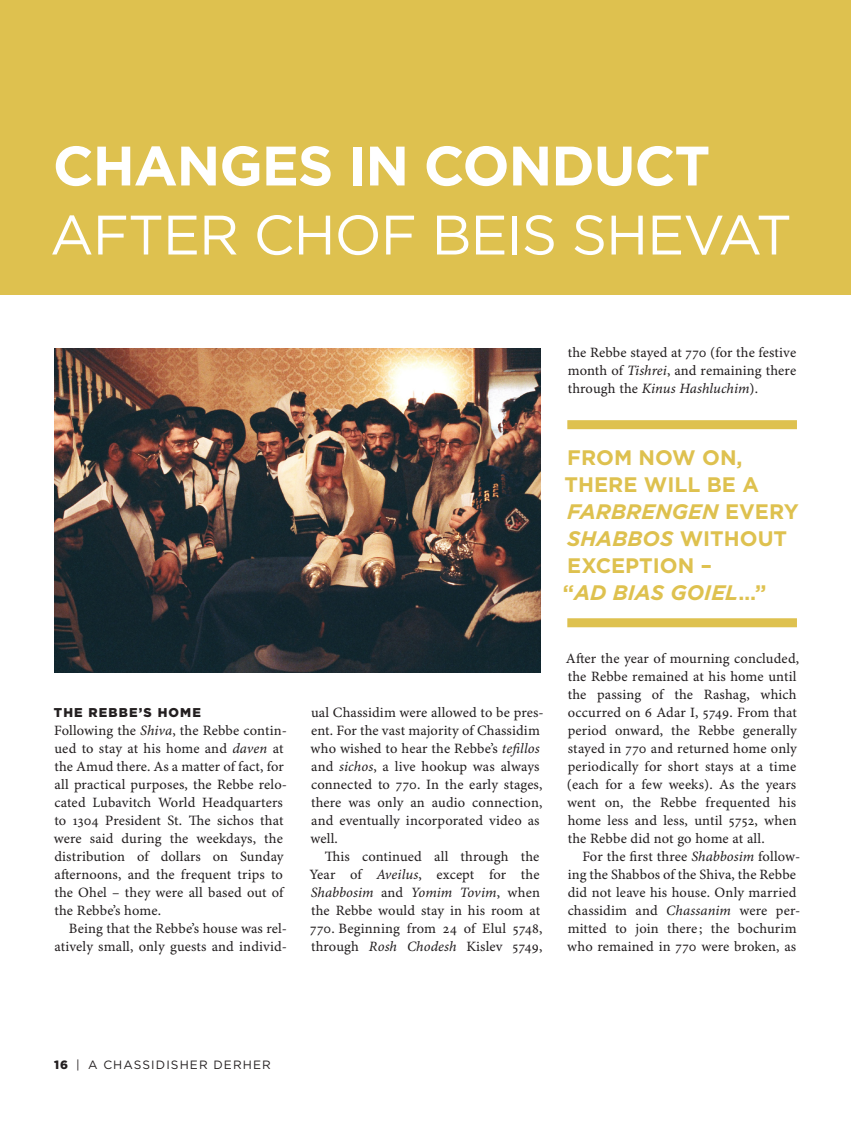
<style>
.page{position:relative;width:851px;height:1121px;background:#fff}
.page>*{position:absolute;margin:0;border:0;box-sizing:border-box;transform-origin:0 0}
.body_TITLE{font:55.5px/69px "Gotham";letter-spacing:-.02em;color:#fff}
.PULL_QUOTE{font:700 21px/27px "Gotham";color:#dec14f}
.body_TEXT_2{font:14.25px/18px "Minion Pro Capt";letter-spacing:.005em;color:#231f20}
.body_TEXT_1{font:14.25px/18px "Minion Pro Capt";letter-spacing:.005em;color:#231f20}
.body_HEAD_1{font:900 12.75px "Gotham";letter-spacing:.09em;color:#231f20}
.t1{font:12px "Gotham";letter-spacing:.09em;color:#231f20}
.s1{font-weight:700}
.s2{font-family:"Minion Pro It Capt"}
.s3{font-style:italic}
.s4{font-weight:900}
</style>
<div class="page">
<div style="left:0;top:0;width:850px;height:294px;background:#dec14f"></div>
<img style="left:54px;top:348px;width:486px;height:324px">
<div style="left:567px;top:420px;width:229px;height:9px;background:#dec14f"></div>
<div style="left:567px;top:618px;width:229px;height:9px;background:#dec14f"></div>
<p class="body_TITLE" style="left:50px;top:130px;width:743px"><span class="s1">CHANGES IN CONDUCT<br></span>AFTER CHOF BEIS SHEVAT</p>
<p class="body_TEXT_2" style="left:567px;top:344px;width:230px;text-align:justify">the Rebbe stayed at 770 (for the festive month of <span class="s2">Tishrei</span>, and remaining there through the <span class="s2">Kinus Hashluchim</span>).</p>
<p class="body_HEAD_1" style="left:54px;top:704px;width:149px">THE REBBE’S HOME</p>
<p class="body_TEXT_1" style="left:54px;top:722px;width:235px">Following the <span class="s2">Shiva</span>, the Rebbe contin&shy;ued to stay at his home and <span class="s2">daven</span> at the Amud there. As a matter of fact, for all practical purposes, the Rebbe relo&shy;cated Lubavitch World Headquarters to 1304 President St. The sichos that were said during the weekdays, the distribution of dollars on Sunday afternoons, and the frequent trips to the Ohel – they were all based out of the Rebbe’s home.</p>
<p class="body_TEXT_2" style="left:55px;top:920px;width:234px;text-align:right">Being that the Rebbe’s house was rel&shy;atively small, only guests and individ-</p>
<p class="PULL_QUOTE" style="left:562px;top:444px;width:237px">FROM NOW ON,<br>THERE WILL BE A<br><span class="s3">FARBRENGEN</span> EVERY<br><span class="s3">SHABBOS</span> WITHOUT<br>EXCEPTION –<br>“<span class="s3">AD BIAS GOIEL</span>…”</p>
<p class="body_TEXT_2" style="left:310px;top:704px;width:235px">ual Chassidim were allowed to be pres&shy;ent. For the vast majority of Chassidim who wished to hear the Rebbe’s <span class="s2">tefillos </span>and <span class="s2">sichos</span>, a live hookup was always connected to 770. In the early stages, there was only an audio connection, and eventually incorporated video as well.</p>
<p class="body_TEXT_2" style="left:309px;top:848px;width:234px;text-indent:15px">This continued all through the<br>Year of <span class="s2">Aveilus</span>, except for the<br><span class="s2">Shabbosim</span> and <span class="s2">Yomim Tovim</span>, when the Rebbe would stay in his room at<br>770. Beginning from 24 of Elul 5748, through <span class="s2">Rosh Chodesh</span> Kislev 5749,</p>
<p class="body_TEXT_1" style="left:566px;top:650px;width:235px">After the year of mourning concluded, the Rebbe remained at his home until the passing of the Rashag, which occurred on 6 Adar I, 5749. From that period onward, the Rebbe generally stayed in 770 and returned home only periodically for short stays at a time (each for a few weeks). As the years went on, the Rebbe frequented his home less and less, until 5752, when the Rebbe did not go home at all.</p>
<p class="body_TEXT_2" style="left:567px;top:848px;width:235px;text-indent:15px">For the first three <span class="s2">Shabbosim</span> follow&shy;ing the Shabbos of the Shiva, the Rebbe did not leave his house. Only married chassidim and <span class="s2">Chassanim</span> were per&shy;mitted to join there ; the bochurim who remained in 770 were broken, as</p>
<p class="t1" style="left:54px;top:1057px;width:218px"><span class="s4">16</span> | A CHASSIDISHER DERHER</p>
</div>
